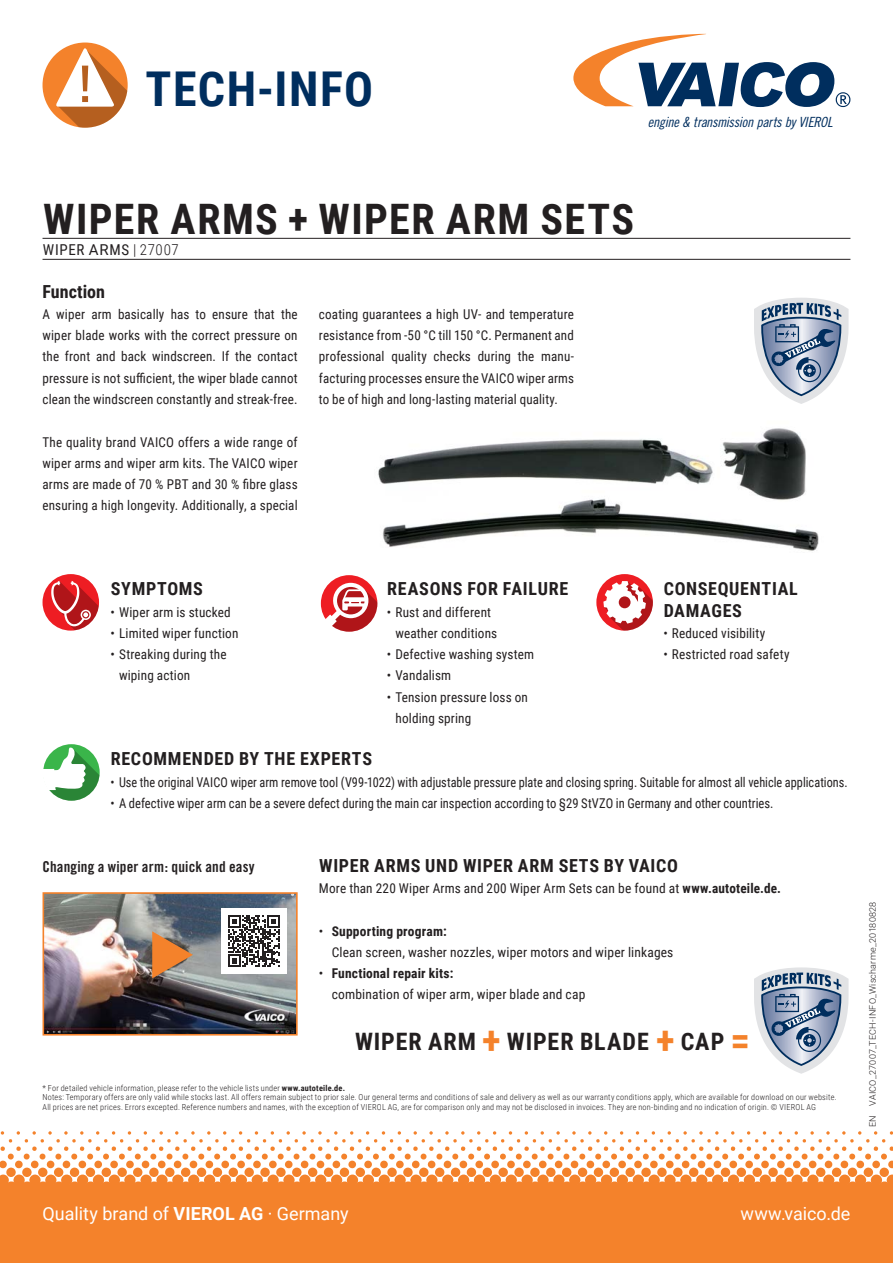
<style>
.page{position:relative;width:893px;height:1263px;background:#fff}
.page>*{position:absolute;margin:0;border:0;box-sizing:border-box;transform-origin:0 0}
.t1{font:700 48px "Roboto Condensed";letter-spacing:.03em;color:#002e5e}
.t2{font:700 42px "Roboto Condensed";letter-spacing:.035em;color:#231f20}
.t3{font:700 24px "Roboto Condensed";letter-spacing:.035em;color:#231f20}
.t4{font:700 18px/21.3px "Roboto Condensed";letter-spacing:.04em;color:#231f20}
.t5{font:18px "Roboto";color:#fff}
.t6{font:700 18px "Roboto Condensed";letter-spacing:.005em;color:#231f20}
.t7{font:15px "Trade Gothic Bold Cond Twenty";letter-spacing:.01em;color:#231f20}
.t8{font:15px "Roboto Condensed";letter-spacing:.05em;color:#231f20}
.t9{font:14.1px "Trade Gothic Cond Eighteen Obl";letter-spacing:-.02em;color:#002e5e}
.t10{font:13.5px/21.3px "Roboto Condensed";letter-spacing:.01em;color:#231f20}
.t11{font:13.5px "Roboto Condensed";letter-spacing:.01em;color:#231f20;scale:.91 1}
.t12{font:13.5px "Roboto Condensed";letter-spacing:.01em;color:#231f20;scale:.93 1}
.t13{font:300 9px "Roboto";letter-spacing:.025em;color:#231f20}
.t14{font:300 8.25px/9.9px "Roboto Condensed";letter-spacing:.025em;color:#231f20}
.s1{font-family:"Roboto"}
.s2{font-weight:300}
.s3{font-weight:700}
.s4{font-size:39px;color:#f4822b}
</style>
<div class="page">
<svg style="left:0;top:1131px;width:893px;height:54px"></svg>
<div style="left:0;top:1185px;width:893px;height:78px;background:#f4822b"></div>
<svg style="left:573px;top:34px;width:277px;height:73px"></svg>
<img style="left:378px;top:428px;width:441px;height:123px">
<img style="left:46px;top:895px;width:249px;height:137px">
<div style="left:43px;top:892px;width:255px;height:143px;border:2px solid #f4822b"></div>
<svg style="left:152px;top:931px;width:41px;height:47px;background:#bd865b"></svg>
<div style="left:221px;top:908px;width:66px;height:66px;background:#fff"></div>
<svg style="left:228px;top:915px;width:52px;height:52px"></svg>
<svg style="left:754px;top:967px;width:94px;height:107px"></svg>
<svg style="left:754px;top:298px;width:94px;height:106px"></svg>
<hr style="left:43px;top:238px;width:807px;height:1px;background:#231f20">
<hr style="left:43px;top:259px;width:807px;height:1px;background:#231f20">
<div style="left:43px;top:43px;width:85px;height:85px;background:#f4822b;border-radius:50%"></div>
<svg style="left:55px;top:47px;width:73px;height:81px"></svg>
<div style="left:596px;top:574px;width:57px;height:57px;background:#ee1d23;border-radius:50%"></div>
<svg style="left:603px;top:581px;width:50px;height:50px"></svg>
<div style="left:43px;top:574px;width:56px;height:57px;background:#ee1d23;border-radius:50%"></div>
<svg style="left:43px;top:747px;width:57px;height:54px"></svg>
<div style="left:321px;top:575px;width:56px;height:57px;background:#ee1d23;border-radius:50%"></div>
<svg style="left:320px;top:583px;width:57px;height:49px"></svg>
<svg style="left:51px;top:581px;width:48px;height:50px"></svg>
<h1 class="t1" style="left:146px;top:56px;width:229px">TECH-INFO</h1>
<p class="t9" style="left:648px;top:114px;width:186px">engine &amp; transmission parts by VIEROL</p>
<h2 class="t2" style="left:43px;top:190px;width:592px">WIPER ARMS + WIPER ARM SETS</h2>
<p class="t8" style="left:43px;top:239px;width:137px">WIPER <span class="s1">AR</span>MS <span class="s2">| 27007</span></p>
<h3 class="t6" style="left:43px;top:279px;width:64px">Function</h3>
<p class="t10" style="left:43px;top:303px;width:257px;text-align:justify">A wiper arm basically has to ensure that the wiper blade works with the correct pressure on the front and back windscreen. If the contact pressure is not sufficient, the wiper blade cannot clean the windscreen constantly and streak-free.</p>
<p class="t10" style="left:43px;top:431px;width:257px;text-align:justify">The quality brand VAICO offers a wide range of wiper arms and wiper arm kits. The VAICO wiper arms are made of 70 % PBT and 30 % fibre glass ensuring a high longevity. Additionally, a special</p>
<p class="t10" style="left:319px;top:303px;width:257px;text-align:justify">coating guarantees a high UV- and temperature resistance from -50 °C till 150 °C. Permanent and professional quality checks during the manu&shy;facturing processes ensure the VAICO wiper arms to be of high and long-lasting material quality.</p>
<h3 class="t4" style="left:111px;top:578px;width:93px">SYMPTOMS</h3>
<p class="t10" style="left:111px;top:601px;width:122px">• Wiper arm is stucked</p>
<p class="t10" style="left:111px;top:622px;width:129px">• Limited wiper function</p>
<p class="t10" style="left:119px;top:643px;width:109px;text-indent:-9px">• Streaking during the wiping action</p>
<h3 class="t4" style="left:387px;top:578px;width:183px">REASONS FOR FAILURE</h3>
<p class="t10" style="left:395px;top:601px;width:103px;text-indent:-9px">• Rust and different weather conditions</p>
<p class="t10" style="left:387px;top:643px;width:149px">• Defective washing system</p>
<p class="t10" style="left:387px;top:664px;width:66px">• Vandalism</p>
<p class="t10" style="left:395px;top:686px;width:134px;text-indent:-9px">• Tension pressure loss on holding spring</p>
<h3 class="t4" style="left:664px;top:578px;width:136px">CONSEQUENTIAL<br>DAMAGES</h3>
<p class="t10" style="left:663px;top:622px;width:104px">• Reduced visibility</p>
<p class="t10" style="left:663px;top:643px;width:128px">• Restricted road safety</p>
<h3 class="t4" style="left:111px;top:748px;width:263px">RECOMMENDED BY THE EXPERTS</h3>
<p class="t11" style="left:111px;top:772px;width:811px">• Use the original VAICO wiper arm remove tool (V99-1022) with adjustable pressure plate and closing spring. Suitable for almost all vehicle applications.</p>
<p class="t12" style="left:111px;top:794px;width:714px">• A defective wiper arm can be a severe defect during the main car inspection according to §29 StVZO in Germany and other countries.</p>
<p class="t7" style="left:43px;top:857px;width:214px">Changing a wiper arm: quick and easy</p>
<h3 class="t4" style="left:319px;top:854px;width:360px">WIPER ARMS UND WIPER ARM SETS BY VAICO</h3>
<p class="t10" style="left:319px;top:877px;width:464px">More than 220 Wiper Arms and 200 Wiper Arm Sets can be found at <span class="s3">www.autoteile.de.</span></p>
<p class="t10" style="left:332px;top:919px;width:343px;text-indent:-13px">• <span class="s3">Supporting program:<br></span>Clean screen, washer nozzles, wiper motors and wiper linkages</p>
<p class="t10" style="left:332px;top:962px;width:255px;text-indent:-13px">• <span class="s3">Functional repair kits:<br></span>combination of wiper arm, wiper blade and cap</p>
<h3 class="t3" style="left:355px;top:1024px;width:397px">WIPER ARM <span class="s4">+</span> WIPER BLADE <span class="s4">+</span> CAP <span class="s4">=</span></h3>
<p class="t14" style="left:43px;top:1082px;width:796px">* For detailed vehicle information, please refer to the vehicle lists under <span class="s3">www.autoteile.de.<br></span>Notes: Temporary offers are only valid while stocks last. All offers remain subject to prior sale. Our general terms and conditions of sale and delivery as well as our warranty conditions apply, which are available for download on our website.<br>All prices are net prices. Errors excepted. Reference numbers and names, with the exception of VIEROL AG, are for comparison only and may not be disclosed in invoices. They are non-binding and no indication of origin. © VIEROL AG</p>
<p class="t13" style="left:866px;top:1106px;width:206px;rotate:-90deg">VAICO_27007_TECH-INFO_Wischarme_20180828</p>
<p class="t13" style="left:866px;top:1127px;width:13px;rotate:-90deg">EN</p>
<h3 class="t5" style="left:43px;top:1201px;width:308px">Quality brand of <span class="s3">VIEROL AG</span> · Germany</h3>
<h3 class="t5" style="left:740px;top:1201px;width:112px">www.vaico.de</h3>
</div>
